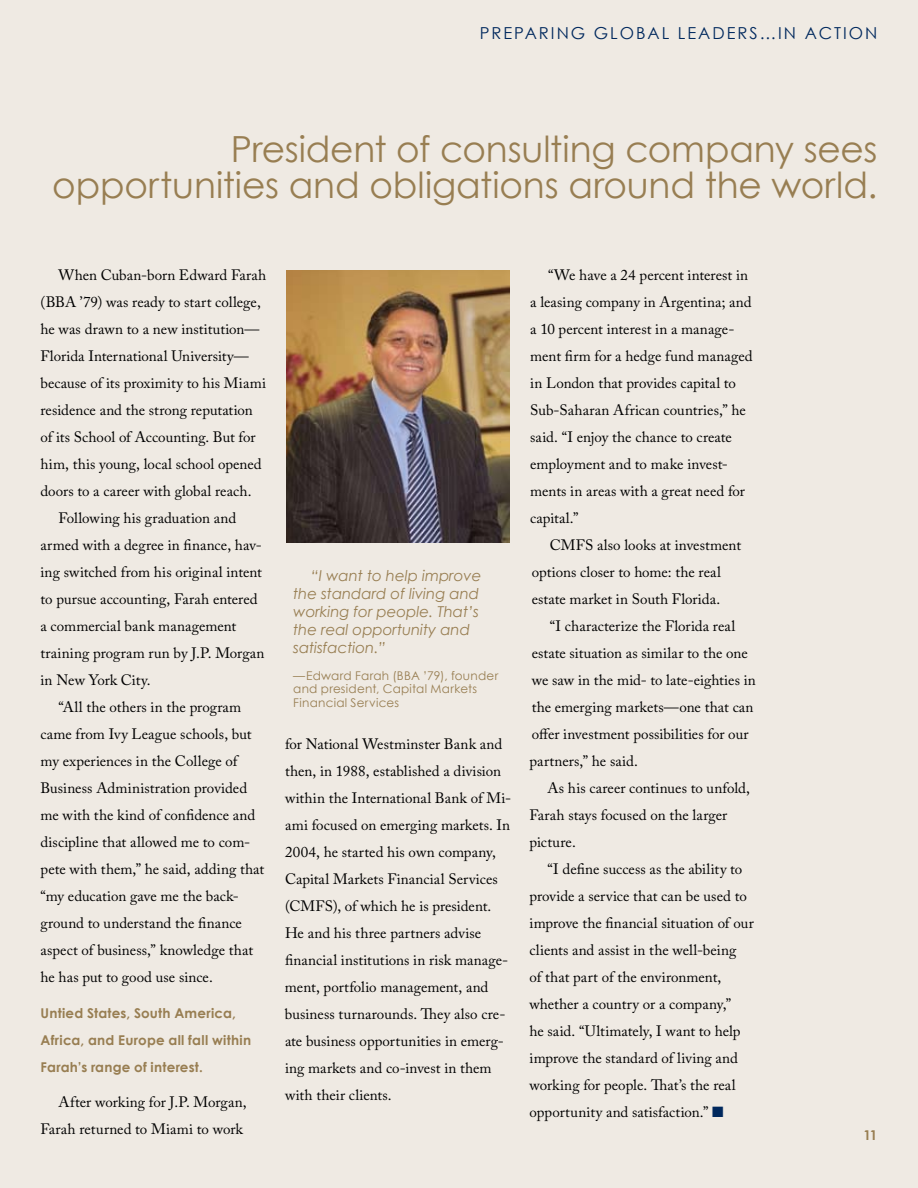
<style>
.page{position:relative;width:918px;height:1188px;background:#efeae3}
.page>*{position:absolute;margin:0;border:0;box-sizing:border-box;transform-origin:0 0}
.t1{font:36px/36px "Century Gothic";letter-spacing:-.01em;color:#987e52;text-align:right}
.t2{font:16.5px "Century Gothic";letter-spacing:.12em;color:#00285d}
.t3{font:15px/27px "Adobe Caslon Pro";letter-spacing:.005em;color:#000}
.t4{font:italic 15px/18px "Century Gothic";letter-spacing:-.005em;color:#987e52}
.t5{font:700 13.5px/27px "Century Gothic";letter-spacing:.015em;color:#987e52}
.t6{font:12px/13.5px "Century Gothic";letter-spacing:.015em;color:#987e52}
.s1{color:#00285d}
</style>
<div class="page">
<img style="left:286px;top:270px;width:224px;height:272px">
<p class="t2" style="left:480px;top:23px;width:366px">Preparing Global Leaders…in ACTION</p>
<h1 class="t1" style="left:52px;top:130px;width:827px">President of consulting company sees opportunities and obligations around the world.</h1>
<p class="t3" style="left:58px;top:262px;width:209px">When Cuban-born Edward Farah</p>
<p class="t3" style="left:40px;top:289px;width:222px">(BBA ’79) was ready to start college,</p>
<p class="t3" style="left:40px;top:316px;width:221px">he was drawn to a new institution—</p>
<p class="t3" style="left:40px;top:343px;width:210px">Florida International University—</p>
<p class="t3" style="left:40px;top:370px;width:227px">because of its proximity to his Miami</p>
<p class="t3" style="left:40px;top:397px;width:214px">residence and the strong reputation</p>
<p class="t3" style="left:40px;top:424px;width:217px">of its School of Accounting. But for</p>
<p class="t3" style="left:40px;top:451px;width:223px">him, this young, local school opened</p>
<p class="t3" style="left:40px;top:478px;width:213px">doors to a career with global reach.</p>
<p class="t3" style="left:58px;top:505px;width:179px">Following his graduation and</p>
<p class="t3" style="left:40px;top:532px;width:223px">armed with a degree in finance, hav-</p>
<p class="t3" style="left:41px;top:559px;width:223px">ing switched from his original intent</p>
<p class="t3" style="left:41px;top:586px;width:219px">to pursue accounting, Farah entered</p>
<p class="t3" style="left:41px;top:613px;width:197px">a commercial bank management</p>
<p class="t3" style="left:41px;top:640px;width:226px">training program run by J.P. Morgan</p>
<p class="t3" style="left:41px;top:667px;width:112px">in New York City.</p>
<p class="t3" style="left:59px;top:694px;width:184px">“All the others in the program</p>
<p class="t3" style="left:41px;top:721px;width:213px">came from Ivy League schools, but</p>
<p class="t3" style="left:41px;top:748px;width:199px">my experiences in the College of</p>
<p class="t3" style="left:41px;top:775px;width:208px">Business Administration provided</p>
<p class="t3" style="left:41px;top:802px;width:216px">me with the kind of confidence and</p>
<p class="t3" style="left:41px;top:829px;width:211px">discipline that allowed me to com-</p>
<p class="t3" style="left:41px;top:856px;width:225px">pete with them,” he said, adding that</p>
<p class="t3" style="left:41px;top:883px;width:200px">“my education gave me the back-</p>
<p class="t3" style="left:41px;top:910px;width:203px">ground to understand the finance</p>
<p class="t3" style="left:41px;top:937px;width:214px">aspect of business,” knowledge that</p>
<p class="t3" style="left:41px;top:964px;width:174px">he has put to good use since.</p>
<p class="t5" style="left:40px;top:999px;width:212px">Untied States, South America,<br>Africa, and Europe all fall within<br>Farah’s range of interest.</p>
<p class="t3" style="left:40px;top:1088px;width:208px;text-align:right">After working for J.P. Morgan,<br>Farah returned to Miami to work</p>
<p class="t4" style="left:293px;top:566px;width:190px;text-indent:18px">“I want to help improve the standard of living and working for people. That’s the real opportunity and satisfaction.”</p>
<p class="t6" style="left:293px;top:668px;width:112px">—Edward Farah (BBA</p>
<p class="t6" style="left:293px;top:668px;width:207px;text-indent:130px">’79), founder and president, Capital Markets<br>Financial Services</p>
<p class="t3" style="left:285px;top:731px;width:228px">for National Westminster Bank and then, in 1988, established a division within the International Bank of Mi&shy;ami focused on emerging markets. In 2004, he started his own company, Capital Markets Financial Services (CMFS), of which he is president.<br>He and his three partners advise financial institutions in risk manage&shy;ment, portfolio management, and business turnarounds. They also cre&shy;ate business opportunities in emerg&shy;ing markets and co-invest in them with their clients.</p>
<p class="t3" style="left:530px;top:262px;width:224px;text-indent:18px">“We have a 24 percent interest in a leasing company in Argentina; and a 10 percent interest in a manage&shy;ment firm for a hedge fund managed in London that provides capital to<br>Sub-Saharan African countries,” he said. “I enjoy the chance to create employment and to make invest&shy;ments in areas with a great need for capital.”</p>
<p class="t3" style="left:532px;top:532px;width:211px;text-indent:18px">CMFS also looks at investment options closer to home: the real estate market in South Florida.</p>
<p class="t3" style="left:529px;top:613px;width:228px;text-indent:20px">“I characterize the Florida real estate situation as similar to the one we saw in the mid- to late-eighties in the emerging markets—one that can offer investment possibilities for our partners,” he said.</p>
<p class="t3" style="left:529px;top:775px;width:222px;text-indent:18px">As his career continues to unfold,<br>Farah stays focused on the larger picture.</p>
<p class="t3" style="left:529px;top:856px;width:226px;text-indent:18px">“I define success as the ability to provide a service that can be used to improve the financial situation of our clients and assist in the well-being<br>of that part of the environment, whether a country or a company,”<br>he said. “Ultimately, I want to help improve the standard of living and working for people. That’s the real opportunity and satisfaction.” <span class="s1">■</span></p>
<p class="t5" style="left:863px;top:1121px;width:16px">11</p>
</div>
